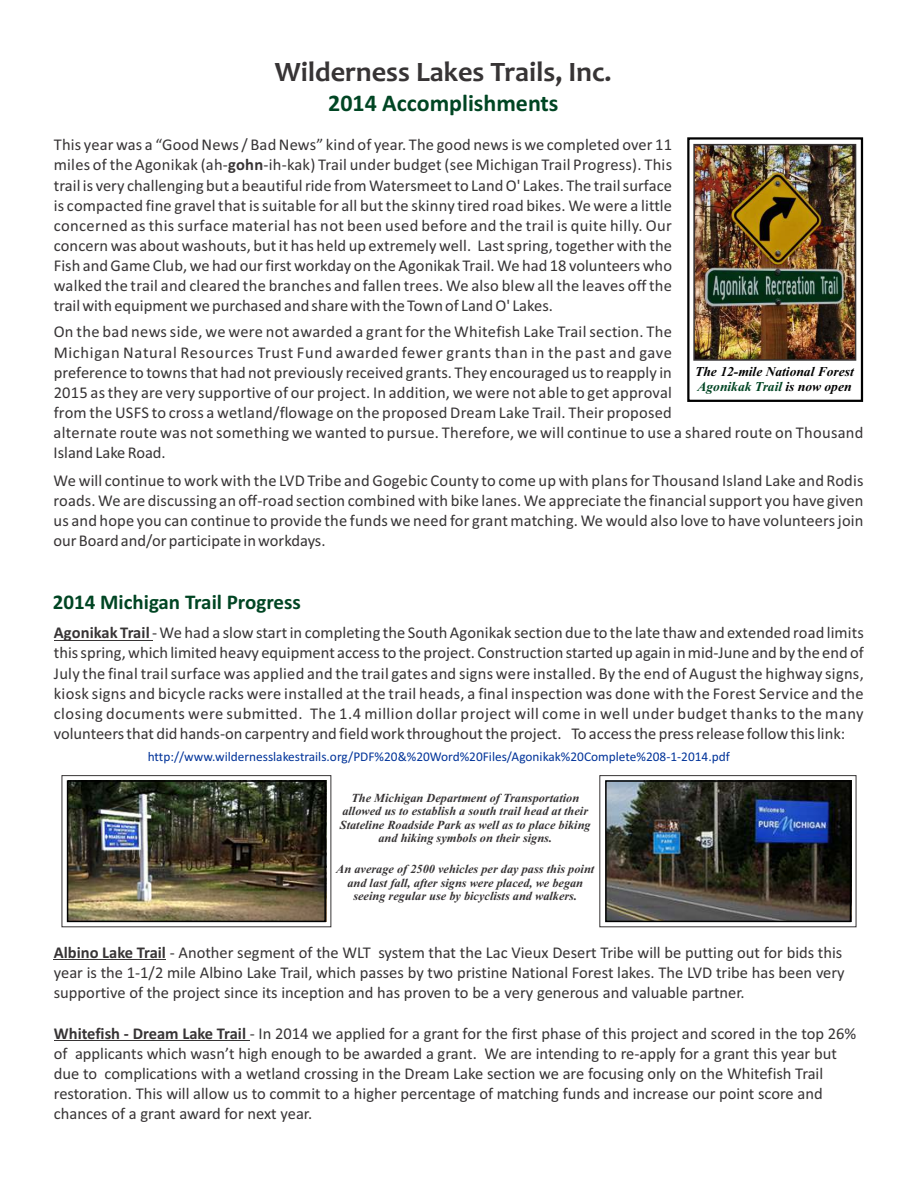
<style>
.page{position:relative;width:918px;height:1188px;background:#fff}
.page>*{position:absolute;margin:0;border:0;box-sizing:border-box;transform-origin:0 0}
.t1{font:700 28.35px "Candara";color:#373435}
.t2{font:700 24px "Calibri";color:#004523}
.t3{font:700 21px "Calibri";color:#004523}
.t4{font:16.5px/20.1px "Calibri";color:#373435;text-align:justify}
.t5{font:italic 700 13.5px/15px "Times New Roman";color:#000}
.t6{font:13.35px "Calibri";color:#039}
.t7{font:italic 700 12.3px/13.6px "Times New Roman";color:#373435;text-align:center}
.s1{font-weight:700}
.s2{color:#004523}
</style>
<div class="page">
<img style="left:696px;top:147px;width:157px;height:211px">
<div style="left:693px;top:144px;width:163px;height:217px;border:2px solid #373435"></div>
<div style="left:687px;top:137px;width:176px;height:265px;border:2px solid #000"></div>
<hr style="left:54px;top:640px;width:98px;height:1px;background:#373435">
<div style="left:599px;top:775px;width:257px;height:152px;border:1px solid #373435"></div>
<img style="left:70px;top:780px;width:257px;height:141px">
<div style="left:67px;top:780px;width:259px;height:142px;border:2px solid #000"></div>
<img style="left:608px;top:783px;width:240px;height:136px">
<div style="left:605px;top:780px;width:246px;height:142px;border:2px solid #000"></div>
<div style="left:62px;top:775px;width:269px;height:152px;border:1px solid #373435"></div>
<hr style="left:54px;top:960px;width:112px;height:1px;background:#373435">
<hr style="left:54px;top:1040px;width:196px;height:1px;background:#373435">
<h1 class="t1" style="left:275px;top:60px;width:338px">Wilderness Lakes Trails, Inc.</h1>
<h2 class="t2" style="left:328px;top:93px;width:232px">2014 Accomplishments</h2>
<p class="t4" style="left:54px;top:136px;width:620px">This year was a “GoodNews/ BadNews” kind of year. The good newsis we completed over 11 miles ofthe Agonikak (ah-<span class="s1">gohn</span>-ih-kak) Trail under budget(see Michigan Trail Progress). This trail is very challenging but a beautiful ride from Watersmeetto LandO' Lakes. The trail surface is compacted fine gravelthatissuitable for all butthe skinny tired road bikes. We were a little concerned as this surface material has not been used before and the trail is quite hilly. Our concern was about washouts, butit has held up extremely well. Lastspring,together with the Fish andGame Club, we had our first workday on the Agonikak Trail. We had 18 volunteers who walked the trail and cleared the branches and fallen trees. We also blew allthe leaves off the trail with equipment we purchased and share with the Town of Land O' Lakes.</p>
<p class="t4" style="left:54px;top:323px;width:811px;text-align:left">On the bad news side, we were not awarded a grant forthe Whitefish Lake Trailsection. The<br>Michigan Natural Resources Trust Fund awarded fewer grants than in the past and gave<br>preference to townsthat had not previously received grants. They encouraged usto reapply in<br>2015 asthey are very supportive of our project. In addition, we were not able to get approval<br>from the USFS to cross a wetland/flowage on the proposed Dream Lake Trail. Their proposed<br>alternate route was notsomething we wanted to pursue. Therefore, we will continue to use a shared route on Thousand Island Lake Road.</p>
<p class="t4" style="left:54px;top:472px;width:811px">We will continue to work with the LVD Tribe andGogebic County to come up with plansfor Thousand Island Lake and Rodis roads. We are discussing an off-road section combined with bike lanes. We appreciate the financialsupport you have given us and hope you can continue to provide the funds we need for grantmatching. We would also love to have volunteersjoin our Board and/or participate in workdays.</p>
<p class="t5" style="left:695px;top:365px;width:160px">The 12-mile National Forest<br><span class="s2">Agonikak Trail</span> is now open</p>
<p class="t3" style="left:53px;top:594px;width:249px">2014 Michigan Trail Progress</p>
<p class="t4" style="left:54px;top:624px;width:812px"><span class="s1">Agonikak Trail</span>-We had a slow startin completing the South Agonikak section due to the late thaw and extended road limits this spring, which limited heavy equipment access to the project. Construction started up again in mid-June and by the end of July the finaltrailsurface was applied and the trail gates and signs were installed. By the end of August the highway signs, kiosk signs and bicycle racks were installed at the trail heads, a final inspection was done with the Forest Service and the closing documents were submitted. The 1.4 million dollar project will come in well under budget thanks to the many volunteers that did hands-on carpentry and field work throughout the project. To access the press release follow this link:</p>
<p class="t6" style="left:148px;top:751px;width:584px">http://www.wildernesslakestrails.org/PDF%20&amp;%20Word%20Files/Agonikak%20Complete%208-1-2014.pdf</p>
<p class="t7" style="left:340px;top:792px;width:252px">The Michigan Department of Transportation allowed us to establish a south trail head at their Stateline Roadside Park as well as to place biking and hiking symbols on their signs.</p>
<p class="t7" style="left:336px;top:863px;width:259px">An average of 2500 vehicles per day pass this point and last fall, after signs were placed, we began seeing regular use by bicyclists and walkers.</p>
<p class="t4" style="left:54px;top:944px;width:792px;text-align:left"><span class="s1">Albino Lake Trail</span> - Another segment of the WLT system that the Lac Vieux Desert Tribe will be putting out for bids this year is the 1-1/2 mile Albino Lake Trail, which passes by two pristine National Forest lakes. The LVD tribe has been very supportive of the project since its inception and has proven to be a very generous and valuable partner.</p>
<p class="t4" style="left:54px;top:1024px;width:804px;text-align:left"><span class="s1">Whitefish - Dream Lake Trail</span> - In 2014 we applied for a grant for the first phase of this project and scored in the top 26% of applicants which wasn’t high enough to be awarded a grant. We are intending to re-apply for a grant this year but due to complications with a wetland crossing in the Dream Lake section we are focusing only on the Whitefish Trail restoration. This will allow us to commit to a higher percentage of matching funds and increase our point score and chances of a grant award for next year.</p>
</div>
